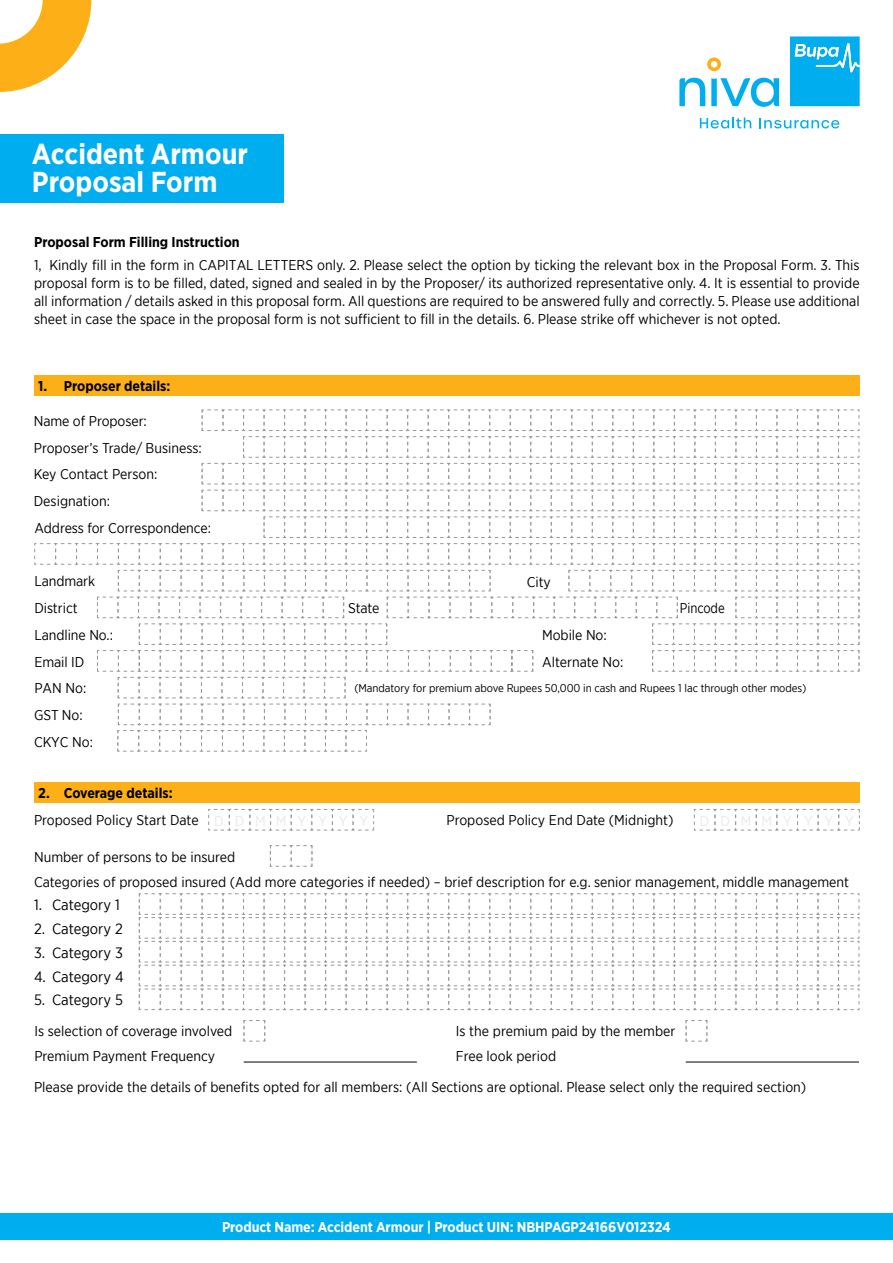
<style>
.page{position:relative;width:893px;height:1263px;background:#fff}
.page>*{position:absolute;margin:0;border:0;box-sizing:border-box;transform-origin:0 0}
.t1{font:700 28.8px/28px "Gotham Narrow";color:#fff}
.t2{font:15px "Gotham Narrow";color:#000}
.t3{font:14.25px/18px "Gotham Narrow";color:#000}
.t4{font:700 14.25px "Gotham Narrow";color:#000}
.t5{font:700 14.25px "Gotham Narrow";letter-spacing:-.005em;color:#fff}
.t6{font:14.25px "Gotham Narrow";color:#000;scale:.92 1}
.t7{font:11.25px "Gotham Narrow";letter-spacing:-.005em;color:#000}
</style>
<div class="page">
<svg style="left:700px;top:117px;width:51px;height:12px"></svg>
<svg style="left:759px;top:118px;width:80px;height:11px"></svg>
<svg style="left:679px;top:78px;width:100px;height:29px"></svg>
<svg style="left:707px;top:57px;width:14px;height:14px"></svg>
<svg style="left:790px;top:36px;width:70px;height:70px;background:#1cb6f0"></svg>
<svg style="left:0;top:0;width:91px;height:92px"></svg>
<div style="left:0;top:1213px;width:893px;height:26px;background:#00aeef"></div>
<div style="left:0;top:134px;width:283px;height:68px;background:#00aeef"></div>
<div style="left:34px;top:375px;width:826px;height:21px;background:#fcaf17"></div>
<svg style="left:139px;top:893px;width:721px;height:117px"></svg>
<svg style="left:34px;top:409px;width:826px;height:343px"></svg>
<div style="left:34px;top:782px;width:826px;height:21px;background:#fcaf17"></div>
<svg style="left:208px;top:809px;width:166px;height:22px"></svg>
<svg style="left:694px;top:809px;width:166px;height:22px"></svg>
<svg style="left:270px;top:845px;width:43px;height:22px"></svg>
<svg style="left:243px;top:1020px;width:22px;height:22px"></svg>
<svg style="left:685px;top:1020px;width:22px;height:22px"></svg>
<hr style="left:244px;top:1062px;width:173px;height:1px;background:#000">
<hr style="left:686px;top:1062px;width:173px;height:1px;background:#000">
<h1 class="t1" style="left:32px;top:140px;width:218px">Accident Armour<br>Proposal Form</h1>
<p class="t4" style="left:34px;top:233px;width:207px">Proposal Form Filling Instruction</p>
<p class="t3" style="left:34px;top:255px;width:827px;text-align:justify">1, Kindly fill in the form in CAPITAL LETTERS only. 2. Please select the option by ticking the relevant box in the Proposal Form. 3. This proposal form is to be filled, dated, signed and sealed in by the Proposer/ its authorized representative only. 4. It is essential to provide all information / details asked in this proposal form. All questions are required to be answered fully and correctly. 5. Please use additional sheet in case the space in the proposal form is not sufficient to fill in the details. 6. Please strike off whichever is not opted.</p>
<p class="t4" style="left:38px;top:377px;width:134px">1. Proposer details:</p>
<p class="t3" style="left:34px;top:412px;width:115px">Name of Proposer:</p>
<p class="t3" style="left:34px;top:434px;width:170px;line-height:26.7px">Proposer’s Trade/ Business:<br>Key Contact Person:<br>Designation:</p>
<p class="t3" style="left:34px;top:519px;width:178px">Address for Correspondence:</p>
<p class="t3" style="left:34px;top:572px;width:62px">Landmark</p>
<p class="t3" style="left:527px;top:572px;width:26px">City</p>
<p class="t3" style="left:34px;top:599px;width:45px">District</p>
<p class="t3" style="left:348px;top:599px;width:33px">State</p>
<p class="t6" style="left:680px;top:600px;width:50px">Pincode</p>
<p class="t3" style="left:34px;top:626px;width:80px">Landline No.:</p>
<p class="t3" style="left:542px;top:626px;width:66px">Mobile No:</p>
<p class="t3" style="left:34px;top:653px;width:52px">Email ID</p>
<p class="t3" style="left:542px;top:653px;width:83px">Alternate No:</p>
<p class="t3" style="left:34px;top:679px;width:54px">PAN No:</p>
<p class="t7" style="left:354px;top:681px;width:453px">(Mandatory for premium above Rupees 50,000 in cash and Rupees 1 lac through other modes)</p>
<p class="t3" style="left:34px;top:701px;width:61px;line-height:26.7px">GST No:<br>CKYC No:</p>
<p class="t4" style="left:38px;top:784px;width:136px">2. Coverage details:</p>
<p class="t3" style="left:34px;top:811px;width:166px">Proposed Policy Start Date</p>
<p class="t3" style="left:34px;top:847px;width:203px">Number of persons to be insured</p>
<p class="t3" style="left:446px;top:811px;width:229px">Proposed Policy End Date (Midnight)</p>
<p class="t3" style="left:34px;top:872px;width:817px">Categories of proposed insured (Add more categories if needed) – brief description for e.g. senior management, middle management</p>
<p class="t2" style="left:34px;top:896px;width:87px">1. Category 1</p>
<p class="t2" style="left:34px;top:919px;width:90px">2. Category 2</p>
<p class="t2" style="left:34px;top:943px;width:90px">3. Category 3</p>
<p class="t2" style="left:34px;top:967px;width:91px">4. Category 4</p>
<p class="t2" style="left:34px;top:991px;width:91px">5. Category 5</p>
<p class="t3" style="left:34px;top:1022px;width:199px">Is selection of coverage involved</p>
<p class="t3" style="left:456px;top:1022px;width:221px">Is the premium paid by the member</p>
<p class="t3" style="left:34px;top:1047px;width:182px">Premium Payment Frequency</p>
<p class="t3" style="left:456px;top:1047px;width:102px">Free look period</p>
<p class="t3" style="left:34px;top:1078px;width:774px">Please provide the details of benefits opted for all members: (All Sections are optional. Please select only the required section)</p>
<p class="t5" style="left:222px;top:1218px;width:450px">Product Name: Accident Armour | Product UIN: NBHPAGP24166V012324</p>
</div>
